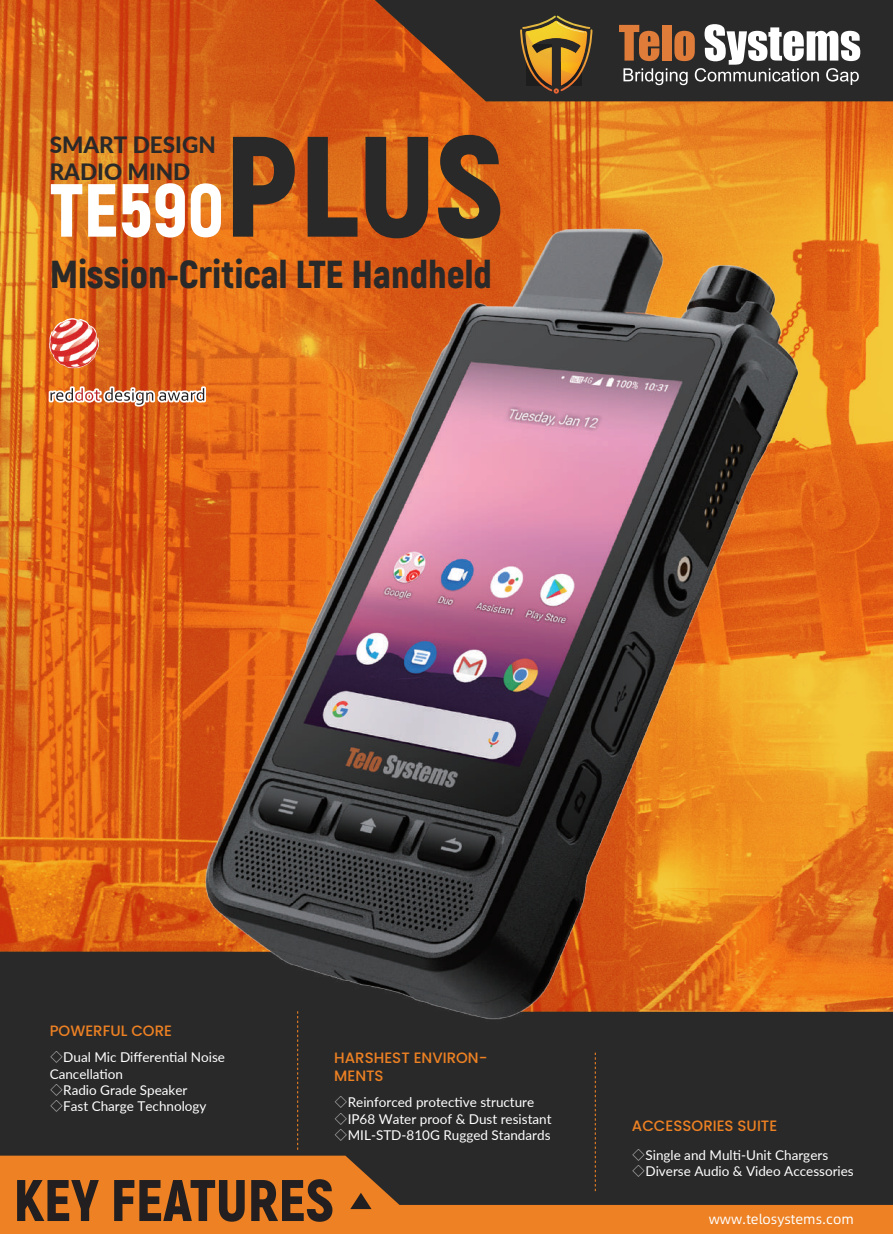
<style>
.page{position:relative;width:893px;height:1234px;background:#fff}
.page>*{position:absolute;margin:0;border:0;box-sizing:border-box;transform-origin:0 0}
.t1{font:900 75px "Akrobat";color:#fff}
.t2{font:900 58.5px "Akrobat";color:#231f20}
.t3{font:900 39px "Akrobat";color:#2a2929}
.t4{font:800 22.5px/27px "Lato";color:#2a2929}
.t5{font:500 15px/18px "Poppins";color:#ed8123}
.t6{font:13.5px/16.2px "Lato";color:#fff}
.t7{font:13.5px "Alibaba Pu Hui Ti";color:#fff}
.s1{font-size:142.5px;color:#2a2929}
.s2{font-family:"Adobe Song Std";font-weight:300}
</style>
<div class="page">
<div style="left:0;top:0;width:893px;height:1233px;background:#2a2929"></div>
<img style="left:0;top:0;width:893px;height:1011px">
<svg style="left:520px;top:16px;width:72px;height:78px"></svg>
<svg style="left:619px;top:24px;width:241px;height:61px"></svg>
<svg style="left:49px;top:386px;width:138px;height:20px;background:#d29778"></svg>
<svg style="left:48px;top:317px;width:2px;height:51px"></svg>
<img style="left:50px;top:317px;width:49px;height:51px">
<svg style="left:595px;top:1052px;width:1px;height:102px"></svg>
<svg style="left:297px;top:1044px;width:1px;height:106px"></svg>
<svg style="left:0;top:1155px;width:893px;height:78px;fill:#ed8123"></svg>
<svg style="left:350px;top:1192px;width:21px;height:16px"></svg>
<img style="left:187px;top:198px;width:641px;height:844px">
<h1 class="t1" style="left:50px;top:162px;width:455px">TE590<span class="s1">PLUS</span></h1>
<h3 class="t4" style="left:50px;top:131px;width:168px">SMART DESIGN<br>RADIO MIND</h3>
<h3 class="t3" style="left:50px;top:248px;width:444px">Mission-Critical LTE Handheld</h3>
<p class="t5" style="left:50px;top:1021px;width:124px">POWERFUL CORE</p>
<p class="t6" style="left:50px;top:1048px;width:177px"><span class="s2">◇</span>Dual Mic Differential Noise<br>Cancellation<br><span class="s2">◇</span>Radio Grade Speaker <span class="s2">◇</span>Fast Charge Technology</p>
<p class="t5" style="left:334px;top:1048px;width:155px">HARSHEST ENVIRON-<br>MENTS</p>
<p class="t6" style="left:334px;top:1093px;width:219px"><span class="s2">◇</span>Reinforced protective structure <span class="s2">◇</span>IP68 Water proof &amp; Dust resistant <span class="s2">◇</span>MIL-STD-810G Rugged Standards</p>
<h2 class="t2" style="left:13px;top:1162px;width:322px">KEY FEATURES</h2>
<p class="t5" style="left:632px;top:1116px;width:147px">ACCESSORIES SUITE</p>
<p class="t6" style="left:632px;top:1145px;width:223px"><span class="s2">◇</span>Single and Multi-Unit Chargers <span class="s2">◇</span>Diverse Audio &amp; Video Accessories</p>
<p class="t7" style="left:709px;top:1211px;width:147px">www.telosystems.com</p>
</div>
